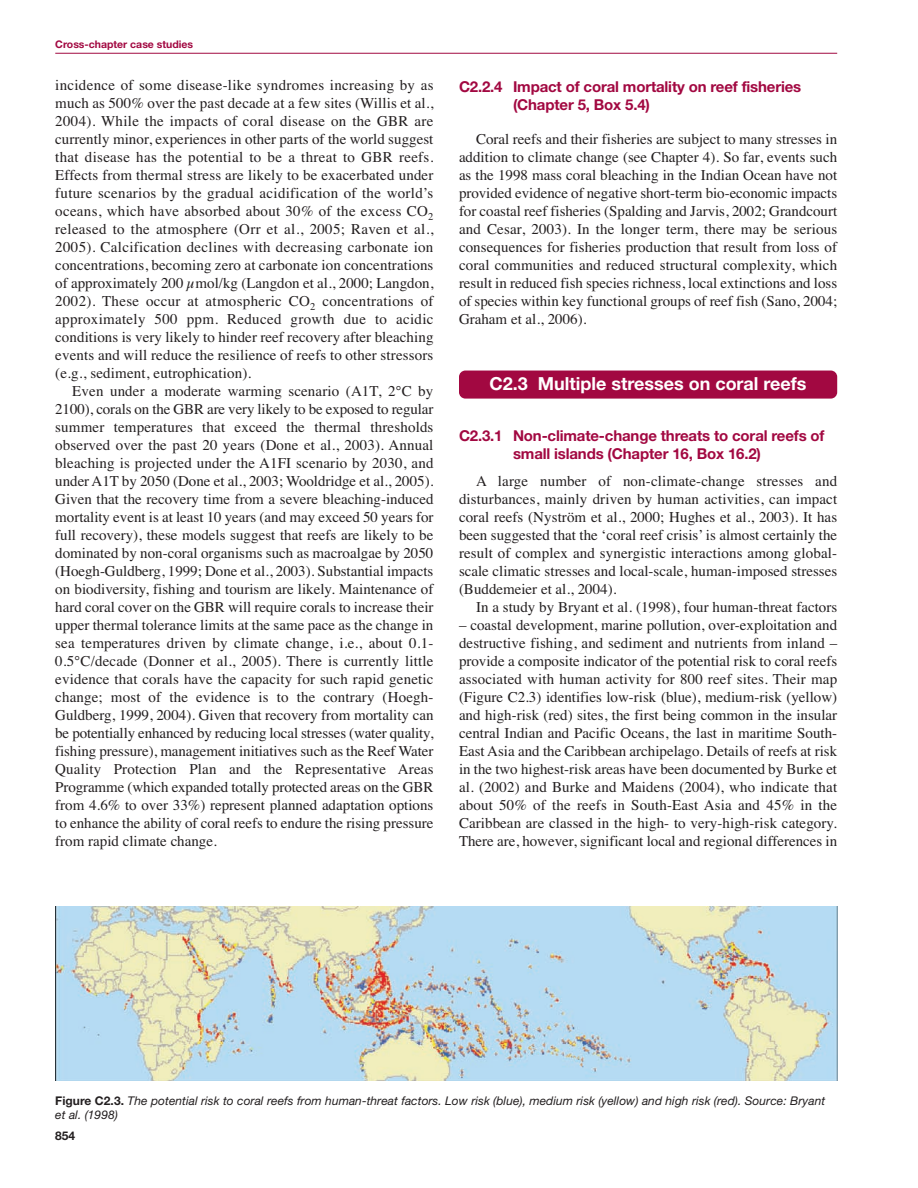
<style>
.page{position:relative;width:918px;height:1188px;background:#fff}
.page>*{position:absolute;margin:0;border:0;box-sizing:border-box;transform-origin:0 0}
.t1{font:700 18px "Helvetica Neue";color:#fff}
.t2{font:15px/18px "Times";color:#231f20;text-align:justify}
.t3{font:700 15px/18px "Helvetica Neue";letter-spacing:-.01em;color:#a20841}
.t4{font:italic 12px/14.4px "Helvetica Neue";letter-spacing:.005em;color:#231f20}
.t5{font:700 12px "Helvetica Neue";color:#231f20}
.t6{font:700 10.5px "Helvetica Neue";color:#a20841}
.s1{font-weight:700;font-style:normal}
</style>
<div class="page">
<div style="left:459px;top:371px;width:378px;height:28px;background:#a20841;border-radius:6px"></div>
<hr style="left:55px;top:53px;width:782px;height:1px;background:#a20841">
<img style="left:55px;top:906px;width:783px;height:175px">
<p class="t6" style="left:55px;top:40px;width:139px">Cross-chapter case studies</p>
<p class="t2" style="left:55px;top:76px;width:380px">incidence of some disease-like syndromes increasing by as much as 500% over the past decade at a few sites (Willis et al., 2004). While the impacts of coral disease on the GBR are currently minor, experiences in other parts of the world suggest that disease has the potential to be a threat to GBR reefs.<br>Effects from thermal stress are likely to be exacerbated under future scenarios by the gradual acidification of the world’s oceans, which have absorbed about 30% of the excess CO<sub>2 </sub>released to the atmosphere (Orr et al., 2005; Raven et al., 2005). Calcification declines with decreasing carbonate ion concentrations, becoming zero at carbonate ion concentrations of approximately 200 µmol/kg (Langdon et al., 2000; Langdon, 2002). These occur at atmospheric CO<sub>2</sub> concentrations of approximately 500 ppm. Reduced growth due to acidic conditions is very likely to hinder reef recovery after bleaching events and will reduce the resilience of reefs to other stressors (e.g., sediment, eutrophication).</p>
<p class="t2" style="left:55px;top:382px;width:380px;text-indent:17px">Even under a moderate warming scenario (A1T, 2°C by 2100), corals on the GBR are very likely to be exposed to regular summer temperatures that exceed the thermal thresholds observed over the past 20 years (Done et al., 2003). Annual bleaching is projected under the A1FI scenario by 2030, and under A1T by 2050 (Done et al., 2003; Wooldridge et al., 2005).<br>Given that the recovery time from a severe bleaching-induced mortality event is at least 10 years (and may exceed 50 years for full recovery), these models suggest that reefs are likely to be dominated by non-coral organisms such as macroalgae by 2050 (Hoegh-Guldberg, 1999; Done et al., 2003). Substantial impacts on biodiversity, fishing and tourism are likely. Maintenance of hard coral cover on the GBR will require corals to increase their upper thermal tolerance limits at the same pace as the change in sea temperatures driven by climate change, i.e., about 0.1- 0.5°C/decade (Donner et al., 2005). There is currently little evidence that corals have the capacity for such rapid genetic change; most of the evidence is to the contrary (Hoegh-Guldberg, 1999, 2004). Given that recovery from mortality can be potentially enhanced by reducing local stresses (water quality, fishing pressure), management initiatives such as the Reef Water Quality Protection Plan and the Representative Areas Programme (which expanded totally protected areas on the GBR from 4.6% to over 33%) represent planned adaptation options to enhance the ability of coral reefs to endure the rising pressure from rapid climate change.</p>
<p class="t3" style="left:513px;top:79px;width:290px;text-indent:-54px">C2.2.4 Impact of coral mortality on reef fisheries (Chapter 5, Box 5.4)</p>
<p class="t2" style="left:459px;top:130px;width:380px;text-indent:17px">Coral reefs and their fisheries are subject to many stresses in addition to climate change (see Chapter 4). So far, events such as the 1998 mass coral bleaching in the Indian Ocean have not provided evidence of negative short-term bio-economic impacts for coastal reef fisheries (Spalding and Jarvis, 2002; Grandcourt and Cesar, 2003). In the longer term, there may be serious consequences for fisheries production that result from loss of coral communities and reduced structural complexity, which result in reduced fish species richness, local extinctions and loss of species within key functional groups of reef fish (Sano, 2004; Graham et al., 2006).</p>
<p class="t1" style="left:490px;top:377px;width:318px">C2.3 Multiple stresses on coral reefs</p>
<p class="t3" style="left:513px;top:428px;width:313px;text-indent:-54px">C2.3.1 Non-climate-change threats to coral reefs of small islands (Chapter 16, Box 16.2)</p>
<p class="t2" style="left:459px;top:472px;width:380px;text-indent:17px">A large number of non-climate-change stresses and disturbances, mainly driven by human activities, can impact coral reefs (Nyström et al., 2000; Hughes et al., 2003). It has been suggested that the ‘coral reef crisis’ is almost certainly the result of complex and synergistic interactions among global&shy;scale climatic stresses and local-scale, human-imposed stresses (Buddemeier et al., 2004).</p>
<p class="t2" style="left:476px;top:598px;width:363px">In a study by Bryant et al. (1998), four human-threat factors</p>
<p class="t2" style="left:459px;top:616px;width:380px">– coastal development, marine pollution, over-exploitation and destructive fishing, and sediment and nutrients from inland – provide a composite indicator of the potential risk to coral reefs associated with human activity for 800 reef sites. Their map (Figure C2.3) identifies low-risk (blue), medium-risk (yellow) and high-risk (red) sites, the first being common in the insular central Indian and Pacific Oceans, the last in maritime South-East Asia and the Caribbean archipelago. Details of reefs at risk in the two highest-risk areas have been documented by Burke et al. (2002) and Burke and Maidens (2004), who indicate that about 50% of the reefs in South-East Asia and 45% in the Caribbean are classed in the high- to very-high-risk category.<br>There are, however, significant local and regional differences in</p>
<p class="t4" style="left:55px;top:1094px;width:771px"><span class="s1">Figure C2.3.</span> The potential risk to coral reefs from human-threat factors. Low risk (blue), medium risk (yellow) and high risk (red). Source: Bryant et al. (1998)</p>
<p class="t5" style="left:55px;top:1131px;width:21px">854</p>
</div>
